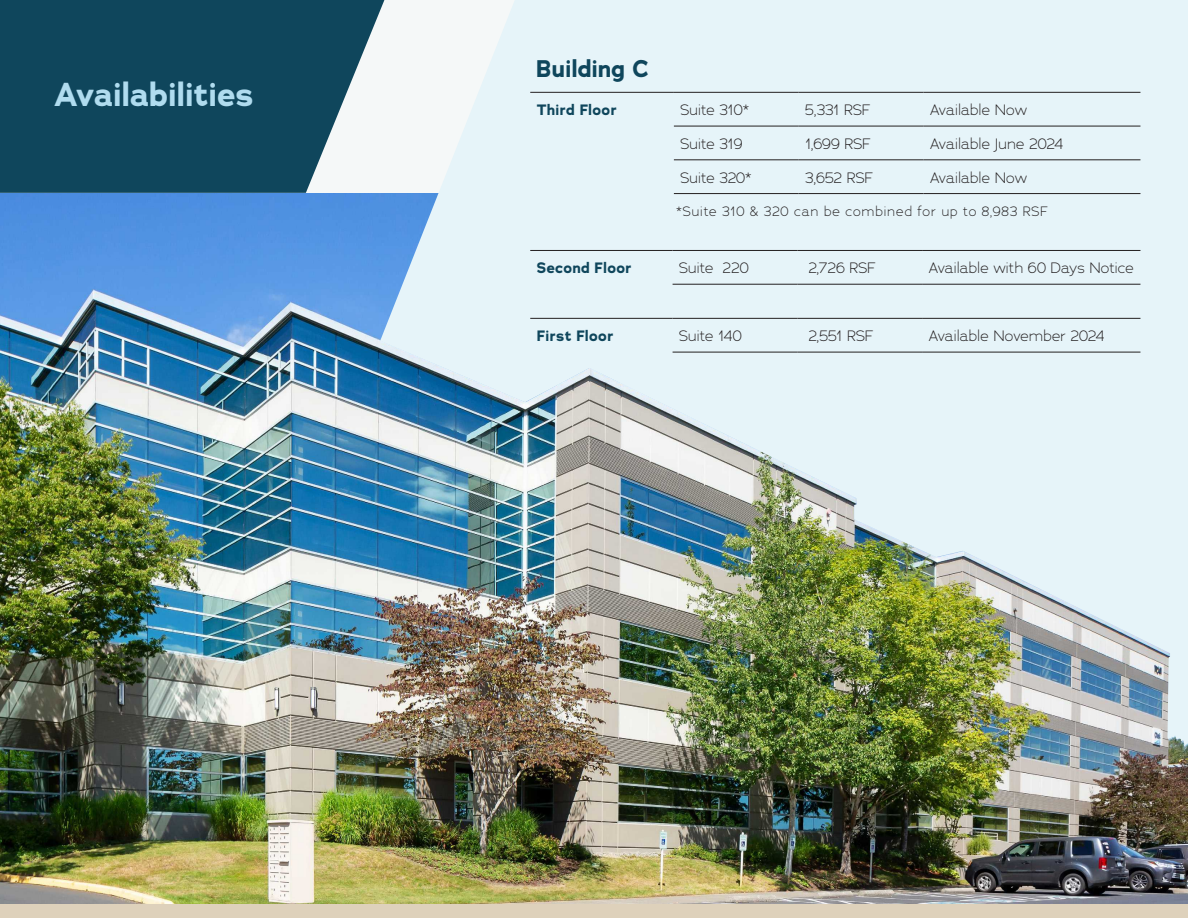
<style>
.page{position:relative;width:1188px;height:918px;background:#fff}
.page>*{position:absolute;margin:0;border:0;box-sizing:border-box;transform-origin:0 0}
.t1{font:700 33px "Adrianna";letter-spacing:-.02em;color:#b0dcef}
.t2{font:700 24px "Adrianna";letter-spacing:-.015em;color:#0f465c}
.t3{font:300 15px "Adrianna";color:#231f20}
.t4{font:700 15px "Adrianna";letter-spacing:.005em;color:#0f465c}
.t5{font:300 13.5px "Adrianna";letter-spacing:.055em;color:#231f20}
</style>
<div class="page">
<img style="left:0;top:193px;width:1188px;height:711px">
<svg style="left:0;top:0;width:380px;height:193px;background:#24566a"></svg>
<div style="left:0;top:904px;width:1188px;height:14px;background:#ded1bb"></div>
<img style="left:380px;top:0;width:808px;height:747px">
<hr style="left:530px;top:92px;width:144px;height:1px;background:#231f20">
<hr style="left:674px;top:92px;width:125px;height:1px;background:#231f20">
<hr style="left:799px;top:92px;width:124px;height:1px;background:#231f20">
<hr style="left:923px;top:92px;width:217px;height:1px;background:#231f20">
<hr style="left:674px;top:126px;width:125px;height:1px;background:#231f20">
<hr style="left:799px;top:126px;width:124px;height:1px;background:#231f20">
<hr style="left:923px;top:126px;width:217px;height:1px;background:#231f20">
<hr style="left:674px;top:160px;width:125px;height:1px;background:#231f20">
<hr style="left:799px;top:160px;width:124px;height:1px;background:#231f20">
<hr style="left:923px;top:160px;width:217px;height:1px;background:#231f20">
<hr style="left:674px;top:193px;width:125px;height:1px;background:#231f20">
<hr style="left:799px;top:193px;width:124px;height:1px;background:#231f20">
<hr style="left:923px;top:193px;width:217px;height:1px;background:#231f20">
<hr style="left:530px;top:250px;width:143px;height:1px;background:#231f20">
<hr style="left:673px;top:250px;width:124px;height:1px;background:#231f20">
<hr style="left:797px;top:250px;width:125px;height:1px;background:#231f20">
<hr style="left:922px;top:250px;width:218px;height:1px;background:#231f20">
<hr style="left:673px;top:284px;width:124px;height:1px;background:#231f20">
<hr style="left:797px;top:284px;width:125px;height:1px;background:#231f20">
<hr style="left:922px;top:284px;width:218px;height:1px;background:#231f20">
<hr style="left:530px;top:318px;width:143px;height:1px;background:#231f20">
<hr style="left:673px;top:318px;width:124px;height:1px;background:#231f20">
<hr style="left:797px;top:318px;width:125px;height:1px;background:#231f20">
<hr style="left:922px;top:318px;width:218px;height:1px;background:#231f20">
<hr style="left:673px;top:352px;width:124px;height:1px;background:#231f20">
<hr style="left:797px;top:352px;width:125px;height:1px;background:#231f20">
<hr style="left:922px;top:352px;width:218px;height:1px;background:#231f20">
<p class="t1" style="left:54px;top:72px;width:201px">Availabilities</p>
<p class="t2" style="left:536px;top:53px;width:114px">Building C</p>
<p class="t4" style="left:537px;top:100px;width:82px">Third Floor</p>
<p class="t3" style="left:680px;top:101px;width:70px">Suite 310*</p>
<p class="t3" style="left:805px;top:101px;width:67px">5,331 RSF</p>
<p class="t3" style="left:930px;top:101px;width:99px">Available Now</p>
<p class="t3" style="left:680px;top:134px;width:64px">Suite 319</p>
<p class="t3" style="left:805px;top:134px;width:67px">1,699 RSF</p>
<p class="t3" style="left:930px;top:134px;width:135px">Available June 2024</p>
<p class="t3" style="left:680px;top:168px;width:72px">Suite 320*</p>
<p class="t3" style="left:805px;top:168px;width:69px">3,652 RSF</p>
<p class="t3" style="left:930px;top:168px;width:99px">Available Now</p>
<p class="t5" style="left:677px;top:203px;width:373px">*Suite 310 &amp; 320 can be combined for up to 8,983 RSF</p>
<p class="t4" style="left:537px;top:258px;width:97px">Second Floor</p>
<p class="t3" style="left:679px;top:259px;width:71px">Suite 220</p>
<p class="t3" style="left:808px;top:259px;width:69px">2,726 RSF</p>
<p class="t3" style="left:929px;top:259px;width:207px">Available with 60 Days Notice</p>
<p class="t4" style="left:537px;top:326px;width:78px">First Floor</p>
<p class="t3" style="left:679px;top:327px;width:64px">Suite 140</p>
<p class="t3" style="left:808px;top:327px;width:67px">2,551 RSF</p>
<p class="t3" style="left:929px;top:327px;width:177px">Available November 2024</p>
</div>
